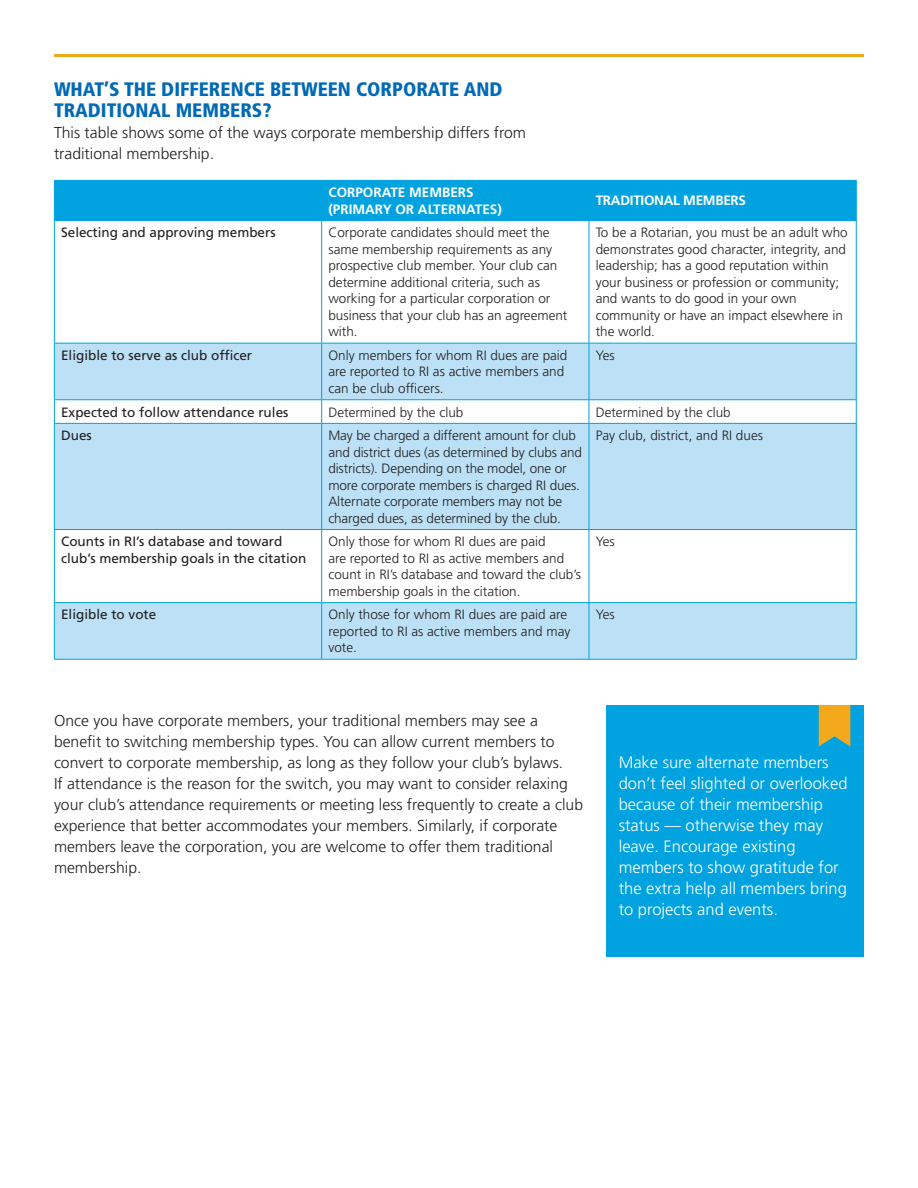
<style>
.page{position:relative;width:918px;height:1188px;background:#fff}
.page>*{position:absolute;margin:0;border:0;box-sizing:border-box;transform-origin:0 0}
.t1{font:900 condensed 19.5px/21px "Frutiger LT Std";color:#016ab6}
.t2{font:300 16.5px/21px "Frutiger LT Std";color:#fff}
.t3{font:300 15.75px/21px "Frutiger LT Std";color:#231f20}
.t4{font:300 13.5px/16.5px "Frutiger LT Std";color:#231f20}
.t5{font:13.5px/16.5px "Frutiger LT Std";color:#231f20}
.t6{font:700 13.5px/16.5px "Frutiger LT Std";color:#fff}
.t7{font:700 13.5px "Frutiger LT Std";letter-spacing:-.02em;color:#fff}
</style>
<div class="page">
<div style="left:55px;top:181px;width:801px;height:39px;background:#00a2e0"></div>
<svg style="left:55px;top:344px;width:801px;height:315px;fill:#bce0f5"></svg>
<hr style="left:54px;top:180px;width:268px;height:1px;background:#00a2e0">
<hr style="left:54px;top:181px;width:1px;height:39px;background:#00a2e0">
<hr style="left:322px;top:180px;width:267px;height:1px;background:#00a2e0">
<hr style="left:321px;top:181px;width:1px;height:39px;background:#00a2e0">
<hr style="left:589px;top:180px;width:268px;height:1px;background:#00a2e0">
<hr style="left:589px;top:181px;width:1px;height:39px;background:#00a2e0">
<hr style="left:856px;top:181px;width:1px;height:39px;background:#00a2e0">
<hr style="left:54px;top:220px;width:268px;height:1px;background:#00a2e0">
<hr style="left:54px;top:221px;width:1px;height:122px;background:#00a2e0">
<hr style="left:322px;top:220px;width:267px;height:1px;background:#00a2e0">
<hr style="left:321px;top:221px;width:1px;height:122px;background:#00a2e0">
<hr style="left:589px;top:220px;width:268px;height:1px;background:#00a2e0">
<hr style="left:589px;top:221px;width:1px;height:122px;background:#00a2e0">
<hr style="left:856px;top:221px;width:1px;height:122px;background:#00a2e0">
<hr style="left:54px;top:343px;width:268px;height:1px;background:#00a2e0">
<hr style="left:54px;top:344px;width:1px;height:55px;background:#00a2e0">
<hr style="left:322px;top:343px;width:267px;height:1px;background:#00a2e0">
<hr style="left:321px;top:344px;width:1px;height:55px;background:#00a2e0">
<hr style="left:589px;top:343px;width:268px;height:1px;background:#00a2e0">
<hr style="left:589px;top:344px;width:1px;height:55px;background:#00a2e0">
<hr style="left:856px;top:344px;width:1px;height:55px;background:#00a2e0">
<hr style="left:54px;top:399px;width:268px;height:1px;background:#00a2e0">
<svg style="left:54px;top:400px;width:1px;height:23px"></svg>
<hr style="left:322px;top:399px;width:267px;height:1px;background:#00a2e0">
<svg style="left:321px;top:400px;width:1px;height:23px"></svg>
<hr style="left:589px;top:399px;width:268px;height:1px;background:#00a2e0">
<svg style="left:589px;top:400px;width:1px;height:23px"></svg>
<svg style="left:856px;top:400px;width:1px;height:23px"></svg>
<hr style="left:54px;top:423px;width:268px;height:1px;background:#00a2e0">
<hr style="left:54px;top:424px;width:1px;height:105px;background:#00a2e0">
<hr style="left:322px;top:423px;width:267px;height:1px;background:#00a2e0">
<hr style="left:321px;top:424px;width:1px;height:105px;background:#00a2e0">
<hr style="left:589px;top:423px;width:268px;height:1px;background:#00a2e0">
<hr style="left:589px;top:424px;width:1px;height:105px;background:#00a2e0">
<hr style="left:856px;top:424px;width:1px;height:105px;background:#00a2e0">
<hr style="left:54px;top:529px;width:268px;height:1px;background:#00a2e0">
<hr style="left:54px;top:530px;width:1px;height:72px;background:#00a2e0">
<hr style="left:322px;top:529px;width:267px;height:1px;background:#00a2e0">
<hr style="left:321px;top:530px;width:1px;height:72px;background:#00a2e0">
<hr style="left:589px;top:529px;width:268px;height:1px;background:#00a2e0">
<hr style="left:589px;top:530px;width:1px;height:72px;background:#00a2e0">
<hr style="left:856px;top:530px;width:1px;height:72px;background:#00a2e0">
<hr style="left:54px;top:602px;width:268px;height:1px;background:#00a2e0">
<hr style="left:54px;top:603px;width:1px;height:56px;background:#00a2e0">
<hr style="left:322px;top:602px;width:267px;height:1px;background:#00a2e0">
<hr style="left:321px;top:603px;width:1px;height:56px;background:#00a2e0">
<hr style="left:589px;top:602px;width:268px;height:1px;background:#00a2e0">
<hr style="left:589px;top:603px;width:1px;height:56px;background:#00a2e0">
<hr style="left:856px;top:603px;width:1px;height:56px;background:#00a2e0">
<hr style="left:54px;top:659px;width:268px;height:1px;background:#00a2e0">
<hr style="left:322px;top:659px;width:267px;height:1px;background:#00a2e0">
<hr style="left:589px;top:659px;width:268px;height:1px;background:#00a2e0">
<hr style="left:54px;top:54px;width:810px;height:3px;background:#f4a81c">
<div style="left:606px;top:705px;width:258px;height:252px;background:#00a2e0"></div>
<svg style="left:819px;top:705px;width:31px;height:42px"></svg>
<h1 class="t1" style="left:54px;top:79px;width:450px">WHAT’S THE DIFFERENCE BETWEEN CORPORATE AND<br>TRADITIONAL MEMBERS?</h1>
<p class="t3" style="left:54px;top:122px;width:473px">This table shows some of the ways corporate membership differs from traditional membership.</p>
<p class="t6" style="left:328px;top:184px;width:175px">CORPORATE MEMBERS (PRIMARY OR ALTERNATES)</p>
<p class="t7" style="left:596px;top:193px;width:152px">TRADITIONAL MEMBERS</p>
<p class="t5" style="left:61px;top:224px;width:216px">Selecting and approving members</p>
<p class="t4" style="left:328px;top:225px;width:241px">Corporate candidates should meet the same membership requirements as any prospective club member. Your club can determine additional criteria, such as working for a particular corporation or business that your club has an agreement with.</p>
<p class="t4" style="left:596px;top:225px;width:254px">To be a Rotarian, you must be an adult who demonstrates good character, integrity, and leadership; has a good reputation within your business or profession or community; and wants to do good in your own community or have an impact elsewhere in the world.</p>
<p class="t5" style="left:61px;top:347px;width:193px">Eligible to serve as club officer</p>
<p class="t4" style="left:328px;top:347px;width:241px">Only members for whom RI dues are paid are reported to RI as active members and can be club officers.</p>
<p class="t4" style="left:596px;top:347px;width:21px">Yes</p>
<p class="t5" style="left:61px;top:404px;width:229px">Expected to follow attendance rules</p>
<p class="t4" style="left:328px;top:404px;width:137px">Determined by the club</p>
<p class="t4" style="left:596px;top:404px;width:137px">Determined by the club</p>
<p class="t5" style="left:61px;top:427px;width:32px">Dues</p>
<p class="t4" style="left:328px;top:427px;width:255px">May be charged a different amount for club and district dues (as determined by clubs and districts). Depending on the model, one or more corporate members is charged RI dues.<br>Alternate corporate members may not be charged dues, as determined by the club.</p>
<p class="t4" style="left:596px;top:427px;width:169px">Pay club, district, and RI dues</p>
<p class="t5" style="left:61px;top:533px;width:247px">Counts in RI’s database and toward club’s membership goals in the citation</p>
<p class="t4" style="left:328px;top:534px;width:254px">Only those for whom RI dues are paid<br>are reported to RI as active members and count in RI’s database and toward the club’s membership goals in the citation.</p>
<p class="t4" style="left:596px;top:534px;width:21px">Yes</p>
<p class="t5" style="left:61px;top:607px;width:97px">Eligible to vote</p>
<p class="t4" style="left:328px;top:607px;width:244px">Only those for whom RI dues are paid are reported to RI as active members and may vote.</p>
<p class="t4" style="left:596px;top:607px;width:21px">Yes</p>
<p class="t3" style="left:54px;top:710px;width:531px">Once you have corporate members, your traditional members may see a benefit to switching membership types. You can allow current members to convert to corporate membership, as long as they follow your club’s bylaws.<br>If attendance is the reason for the switch, you may want to consider relaxing your club’s attendance requirements or meeting less frequently to create a club experience that better accommodates your members. Similarly, if corporate members leave the corporation, you are welcome to offer them traditional membership.</p>
<p class="t2" style="left:619px;top:752px;width:230px">Make sure alternate members don’t feel slighted or overlooked because of their membership status — otherwise they may leave. Encourage existing members to show gratitude for the extra help all members bring to projects and events.</p>
</div>
